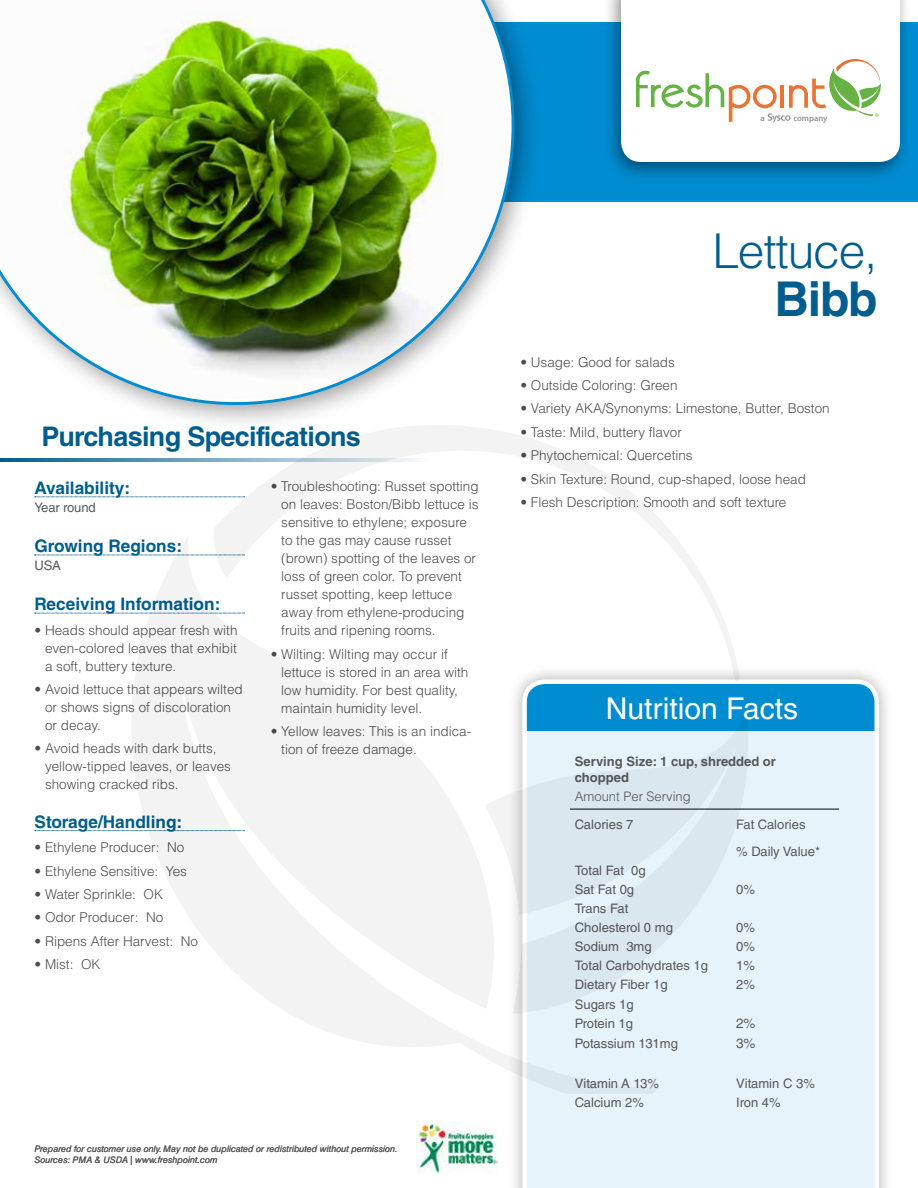
<style>
.page{position:relative;width:918px;height:1188px;background:#fff}
.page>*{position:absolute;margin:0;border:0;box-sizing:border-box;transform-origin:0 0}
.t1{font:300 48px "Helvetica LT Std";letter-spacing:-.025em;color:#005d8d}
.t2{font:700 48px "Helvetica LT Std";color:#005d8d}
.t3{font:30px "Helvetica LT Std";color:#fff}
.t4{font:700 27px "Helvetica LT Std";letter-spacing:-.025em;color:#005d8d}
.t5{font:700 17.25px "Helvetica LT Std";color:#005d8d}
.t6{font:300 13.5px/18px "Helvetica LT Std";color:#4d4d4f}
.t7{font:13.5px "Helvetica LT Std";color:#58595b}
.t8{font:13.05px/19px "Helvetica LT Std";color:#58595b}
.t9{font:700 13.05px/16.5px "Helvetica LT Std";color:#58595b}
.t10{font:300 13.05px "Helvetica LT Std";color:#58595b}
.t11{font:9.6px "Myriad Pro";color:#6cb33f}
.t12{font:italic 9px/12px "Helvetica LT Std";color:#58595b}
.t13{font:600 8.55px "Myriad Pro";color:#939598}
</style>
<div class="page">
<div style="left:507px;top:664px;width:387px;height:524px;background:#000;opacity:.3"></div>
<svg style="left:522px;top:680px;width:357px;height:508px;background:#dfeff8"></svg>
<div style="left:596px;top:685px;width:213px;height:47px;background:#008cd1"></div>
<div style="left:0;top:22px;width:918px;height:180px;background:#008cd1"></div>
<hr style="left:731px;top:809px;width:104px;height:1px;background:#000">
<svg style="left:35px;top:497px;width:177px;height:1px"></svg>
<svg style="left:35px;top:555px;width:96px;height:1px"></svg>
<svg style="left:35px;top:613px;width:96px;height:1px"></svg>
<svg style="left:35px;top:830px;width:96px;height:1px"></svg>
<img style="left:0;top:0;width:532px;height:423px">
<img style="left:417px;top:1121px;width:81px;height:53px">
<svg style="left:0;top:459px;width:212px;height:3px"></svg>
<div style="left:602px;top:0;width:310px;height:183px;background:#000;opacity:.45"></div>
<div style="left:621px;top:0;width:279px;height:162px;background:#fff"></div>
<svg style="left:636px;top:59px;width:246px;height:64px;background:#e9ead7"></svg>
<svg style="left:662px;top:731px;width:86px;height:283px;background:#e0ecf3"></svg>
<svg style="left:131px;top:538px;width:531px;height:556px"></svg>
<svg style="left:212px;top:425px;width:528px;height:262px"></svg>
<p class="t13" style="left:761px;top:112px;width:6px">a</p>
<p class="t13" style="left:793px;top:112px;width:36px">company</p>
<p class="t11" style="left:875px;top:110px;width:6px">®</p>
<h3 class="t4" style="left:42px;top:420px;width:321px">Purchasing Specifications</h3>
<p class="t5" style="left:34px;top:477px;width:97px">Availability:</p>
<p class="t8" style="left:34px;top:498px;width:63px">Year round</p>
<p class="t5" style="left:34px;top:535px;width:149px">Growing Regions:</p>
<p class="t8" style="left:34px;top:556px;width:28px">USA</p>
<p class="t5" style="left:34px;top:594px;width:187px">Receiving Information:</p>
<p class="t6" style="left:45px;top:621px;width:194px;text-align:justify;text-indent:-11px">• Heads should appear fresh with even-colored leaves that exhibit a soft, buttery texture.</p>
<p class="t6" style="left:45px;top:680px;width:199px;text-indent:-11px">• Avoid lettuce that appears wilted or shows signs of discoloration or decay.</p>
<p class="t6" style="left:45px;top:740px;width:188px;text-indent:-11px">• Avoid heads with dark butts, yellow-tipped leaves, or leaves showing cracked ribs.</p>
<p class="t5" style="left:34px;top:811px;width:149px">Storage/Handling:</p>
<p class="t6" style="left:34px;top:838px;width:151px">• Ethylene Producer: No</p>
<p class="t6" style="left:34px;top:862px;width:154px">• Ethylene Sensitive: Yes</p>
<p class="t6" style="left:34px;top:885px;width:130px">• Water Sprinkle: OK</p>
<p class="t6" style="left:34px;top:909px;width:130px">• Odor Producer: No</p>
<p class="t6" style="left:34px;top:932px;width:165px">• Ripens After Harvest: No</p>
<p class="t6" style="left:34px;top:955px;width:68px">• Mist: OK</p>
<p class="t6" style="left:281px;top:477px;width:199px;text-indent:-11px">• Troubleshooting: Russet spotting on leaves: Boston/Bibb lettuce is sensitive to ethylene; exposure to the gas may cause russet (brown) spotting of the leaves or loss of green color. To prevent russet spotting, keep lettuce away from ethylene-producing fruits and ripening rooms.</p>
<p class="t6" style="left:281px;top:645px;width:189px;text-indent:-11px">• Wilting: Wilting may occur if lettuce is stored in an area with low humidity. For best quality, maintain humidity level.</p>
<p class="t6" style="left:281px;top:722px;width:192px;text-indent:-11px">• Yellow leaves: This is an indica&shy;tion of freeze damage.</p>
<p class="t12" style="left:34px;top:1142px;width:365px">Prepared for customer use only. May not be duplicated or redistributed without permission.<br>Sources: PMA &amp; USDA | www.freshpoint.com</p>
<h1 class="t1" style="left:712px;top:221px;width:167px">Lettuce,</h1>
<h1 class="t2" style="left:774px;top:270px;width:105px">Bibb</h1>
<p class="t6" style="left:520px;top:353px;width:156px">• Usage: Good for salads</p>
<p class="t6" style="left:520px;top:376px;width:159px">• Outside Coloring: Green</p>
<p class="t6" style="left:520px;top:400px;width:311px">• Variety AKA/Synonyms: Limestone, Butter, Boston</p>
<p class="t6" style="left:520px;top:423px;width:163px">• Taste: Mild, buttery flavor</p>
<p class="t6" style="left:520px;top:446px;width:174px">• Phytochemical: Quercetins</p>
<p class="t6" style="left:520px;top:470px;width:287px">• Skin Texture: Round, cup-shaped, loose head</p>
<p class="t6" style="left:520px;top:493px;width:268px">• Flesh Description: Smooth and soft texture</p>
<h2 class="t3" style="left:606px;top:691px;width:194px">Nutrition Facts</h2>
<p class="t9" style="left:575px;top:753px;width:203px">Serving Size: 1 cup, shredded or chopped</p>
<p class="t10" style="left:575px;top:789px;width:118px">Amount Per Serving</p>
<p class="t8" style="left:575px;top:815px;width:60px">Calories 7</p>
<p class="t8" style="left:736px;top:812px;width:86px;line-height:26.2px">Fat Calories % Daily Value*</p>
<p class="t8" style="left:575px;top:861px;width:72px">Total Fat 0g<br>Sat Fat 0g</p>
<p class="t8" style="left:736px;top:880px;width:20px">0%</p>
<p class="t8" style="left:575px;top:899px;width:100px">Trans Fat<br>Cholesterol 0 mg</p>
<p class="t8" style="left:736px;top:918px;width:20px">0%</p>
<p class="t8" style="left:575px;top:937px;width:78px">Sodium 3mg</p>
<p class="t8" style="left:736px;top:937px;width:20px">0%</p>
<p class="t8" style="left:575px;top:956px;width:135px">Total Carbohydrates 1g</p>
<p class="t8" style="left:736px;top:956px;width:20px">1%</p>
<p class="t8" style="left:575px;top:975px;width:94px">Dietary Fiber 1g</p>
<p class="t8" style="left:736px;top:975px;width:20px">2%</p>
<p class="t8" style="left:575px;top:994px;width:60px">Sugars 1g<br>Protein 1g</p>
<p class="t7" style="left:736px;top:1016px;width:21px">2%</p>
<p class="t8" style="left:575px;top:1034px;width:105px">Potassium 131mg</p>
<p class="t7" style="left:736px;top:1036px;width:21px">3%</p>
<p class="t8" style="left:575px;top:1074px;width:86px">Vitamin A 13%</p>
<p class="t8" style="left:736px;top:1074px;width:80px">Vitamin C 3%</p>
<p class="t8" style="left:575px;top:1093px;width:71px">Calcium 2%</p>
<p class="t8" style="left:736px;top:1093px;width:46px">Iron 4%</p>
</div>
